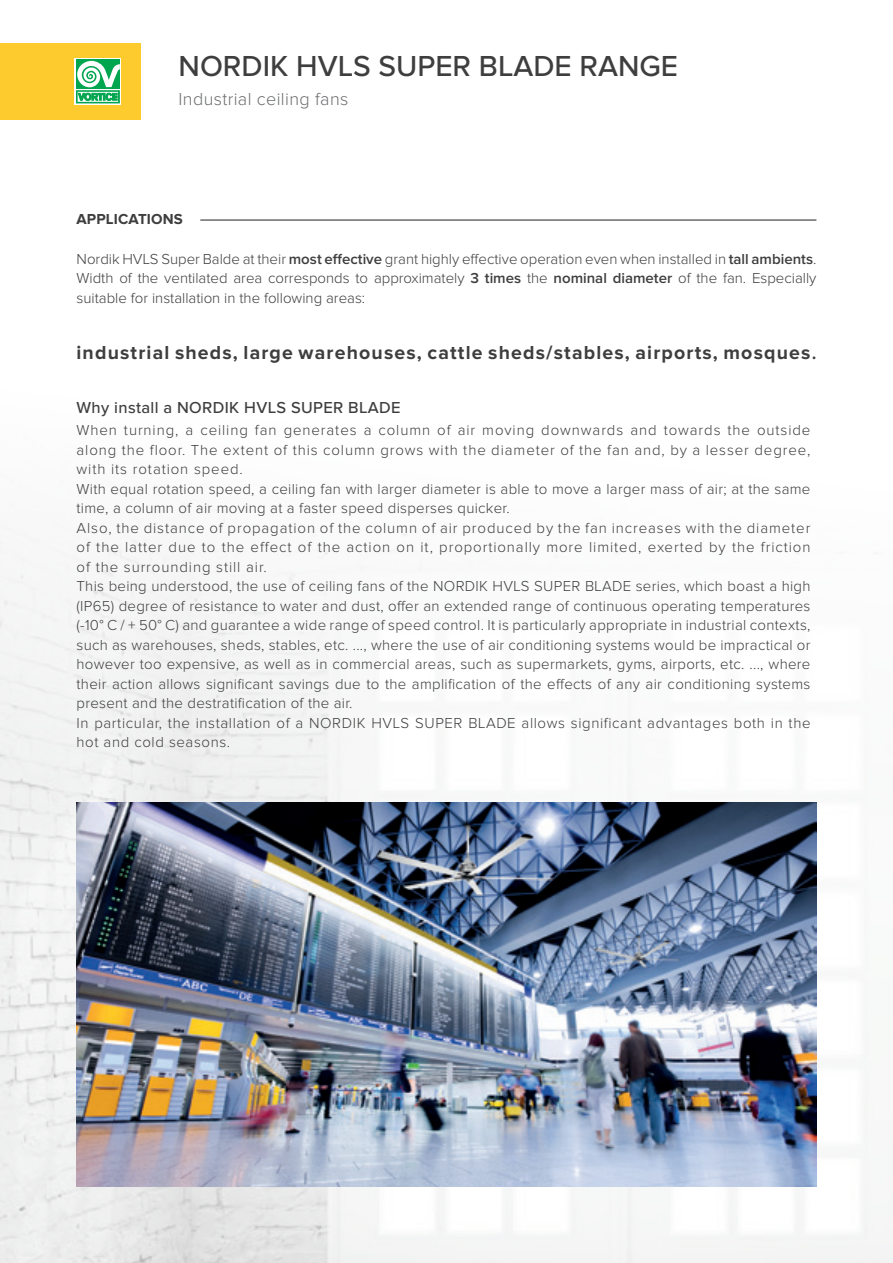
<style>
.page{position:relative;width:893px;height:1263px;background:#fff}
.page>*{position:absolute;margin:0;border:0;box-sizing:border-box;transform-origin:0 0}
.t1{font:500 30px "Proxima Nova";color:#3e3e3f}
.t2{font:700 19.5px "Proxima Nova";letter-spacing:.06em;color:#3e3e3f}
.t3{font:300 18px "Proxima Nova";letter-spacing:.02em;color:#6c6d70}
.t4{font:500 16.5px "Proxima Nova";letter-spacing:.02em;color:#3e3e3f}
.t5{font:300 15px/19.5px "Proxima Nova";letter-spacing:.02em;color:#3e3e3f;text-align:justify}
.t6{font:300 15px/19.5px "Proxima Nova";letter-spacing:.04em;color:#3e3e3f}
.t7{font:700 15px "Proxima Nova";letter-spacing:.01em;color:#3e3e3f}
.s1{font-weight:600}
</style>
<div class="page">
<div style="left:0;top:43px;width:140px;height:77px;background:#fecb2f"></div>
<svg style="left:75px;top:58px;width:46px;height:47px"></svg>
<div style="left:76px;top:60px;width:44px;height:29px;background:#00a54f"></div>
<svg style="left:76px;top:61px;width:44px;height:42px"></svg>
<svg style="left:0;top:738px;width:893px;height:525px;fill:#f5f5f5"></svg>
<img style="left:77px;top:803px;width:739px;height:383px">
<hr style="left:200px;top:220px;width:616px;height:1px;background:#231f20">
<h1 class="t1" style="left:179px;top:49px;width:501px">NORDIK HVLS SUPER BLADE RANGE</h1>
<p class="t3" style="left:179px;top:90px;width:171px">Industrial ceiling fans</p>
<p class="t7" style="left:77px;top:211px;width:108px">APPLICATIONS</p>
<p class="t5" style="left:77px;top:249px;width:741px">Nordik HVLS Super Balde at their <span class="s1">most effective</span> grant highly effective operation even when installed in <span class="s1">tall ambients</span>.<br>Width of the ventilated area corresponds to approximately <span class="s1">3 times</span> the <span class="s1">nominal diameter</span> of the fan. Especially suitable for installation in the following areas:</p>
<p class="t2" style="left:77px;top:341px;width:741px">industrial sheds, large warehouses, cattle sheds/stables, airports, mosques<span class="s1">.</span></p>
<p class="t4" style="left:77px;top:398px;width:326px">Why install a NORDIK HVLS SUPER BLADE</p>
<p class="t5" style="left:77px;top:421px;width:735px">When turning, a ceiling fan generates a column of air moving downwards and towards the outside along the floor. The extent of this column grows with the diameter of the fan and, by a lesser degree, with its rotation speed.</p>
<p class="t5" style="left:77px;top:480px;width:735px">With equal rotation speed, a ceiling fan with larger diameter is able to move a larger mass of air; at the same time, a column of air moving at a faster speed disperses quicker.</p>
<p class="t5" style="left:77px;top:519px;width:735px">Also, the distance of propagation of the column of air produced by the fan increases with the diameter of the latter due to the effect of the action on it, proportionally more limited, exerted by the friction of the surrounding still air.</p>
<p class="t5" style="left:77px;top:577px;width:735px">This being understood, the use of ceiling fans of the NORDIK HVLS SUPER BLADE series, which boast a high (IP65) degree of resistance to water and dust, offer an extended range of continuous operating temperatures (-10° C / + 50° C) and guarantee a wide range of speed control. It is particularly appropriate in industrial contexts, such as warehouses, sheds, stables, etc. ..., where the use of air conditioning systems would be impractical or however too expensive, as well as in commercial areas, such as supermarkets, gyms, airports, etc. ..., where their action allows significant savings due to the amplification of the effects of any air conditioning systems present and the destratification of the air.</p>
<p class="t6" style="left:77px;top:714px;width:735px">In particular, the installation of a NORDIK HVLS SUPER BLADE allows significant advantages both in the hot and cold seasons.</p>
</div>
